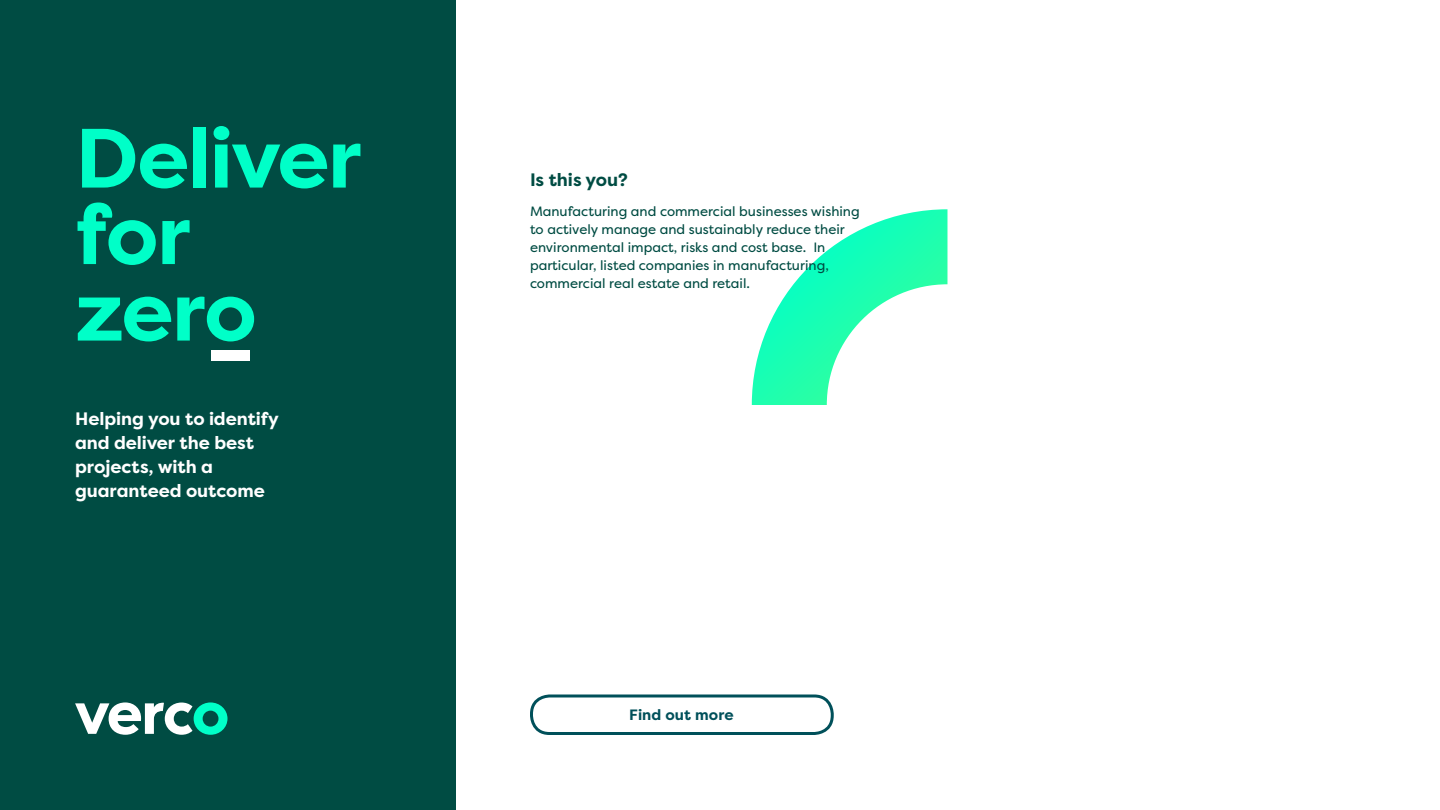
<style>
.page{position:relative;width:1440px;height:810px;background:#fff}
.page>*{position:absolute;margin:0;border:0;box-sizing:border-box;transform-origin:0 0}
.t1{font:700 83.85px/76.5px "Filson Pro";letter-spacing:-.015em;color:#00ffc8}
.t2{font:700 18px/24px "Filson Pro";letter-spacing:-.005em;color:#fff}
.t3{font:700 18px "Filson Pro";color:#004c43}
.t4{font:700 15px "Filson Pro";letter-spacing:.005em;color:#00505a}
.t5{font:13.5px/18px "Filson Pro";color:#004c43}
</style>
<div class="page">
<div style="left:0;top:0;width:455px;height:810px;background:#004c43"></div>
<svg style="left:75px;top:702px;width:153px;height:33px"></svg>
<div style="left:212px;top:350px;width:38px;height:10px;background:#fff"></div>
<svg style="left:751px;top:209px;width:197px;height:196px"></svg>
<div style="left:530px;top:694px;width:304px;height:41px;border:3px solid #00505a;border-radius:18px"></div>
<h1 class="t1" style="left:75px;top:121px;width:288px">Deliver for zero</h1>
<h2 class="t2" style="left:75px;top:407px;width:205px">Helping you to identify and deliver the best projects, with a guaranteed outcome</h2>
<h2 class="t3" style="left:530px;top:169px;width:99px">Is this you?</h2>
<p class="t5" style="left:530px;top:202px;width:331px">Manufacturing and commercial businesses wishing to actively manage and sustainably reduce their environmental impact, risks and cost base. In particular, listed companies in manufacturing, commercial real estate and retail.</p>
<p class="t4" style="left:629px;top:706px;width:106px">Find out more</p>
</div>
